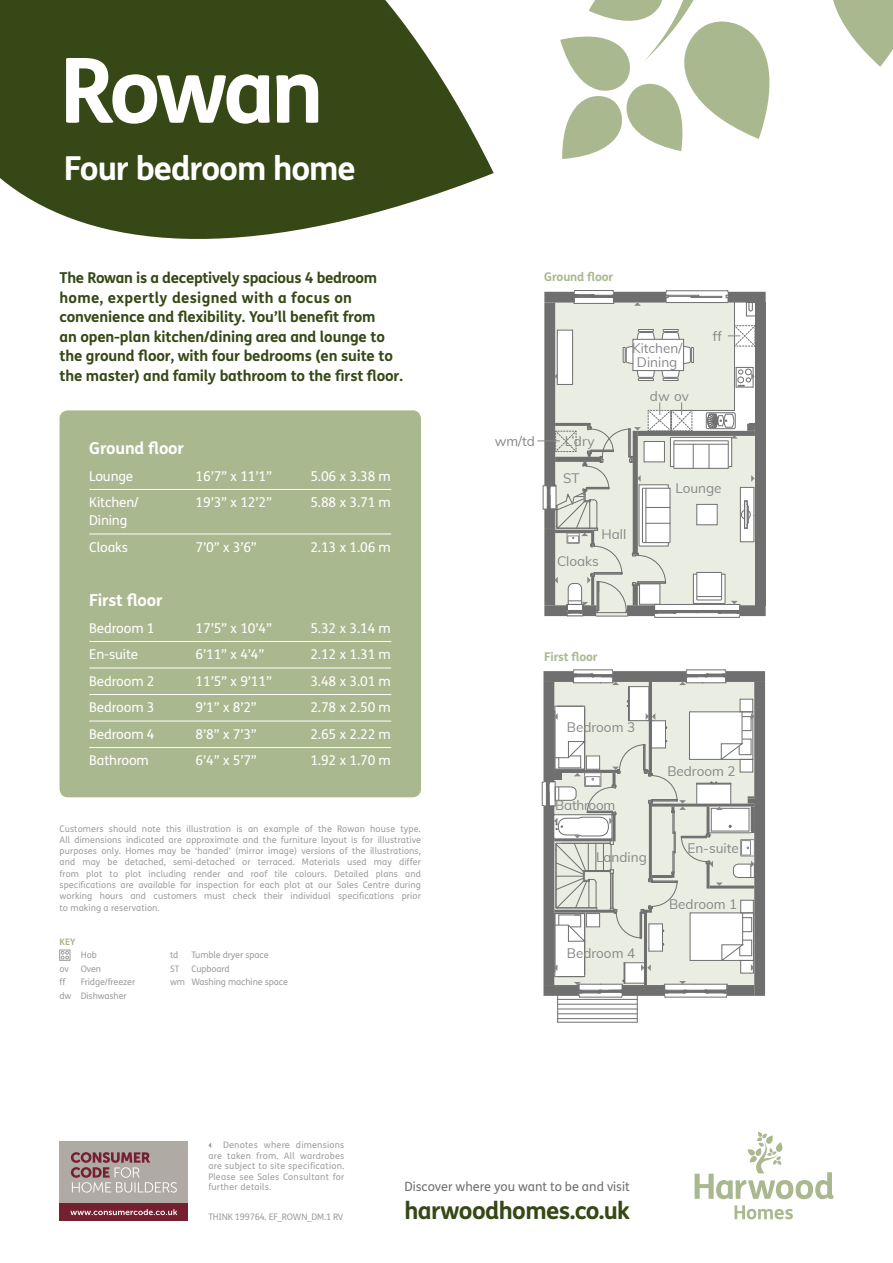
<style>
.page{position:relative;width:893px;height:1263px;background:#fff}
.page>*{position:absolute;margin:0;border:0;box-sizing:border-box;transform-origin:0 0}
.t1{font:700 90px "FS Me";letter-spacing:-.045em;color:#fff}
.t2{font:700 33px "FS Me";letter-spacing:-.035em;color:#fff}
.t3{font:700 24px "FS Me";letter-spacing:-.025em;color:#354815}
.t4{font:700 16.5px "FS Me";letter-spacing:-.01em;color:#fff}
.t5{font:700 15px/19.5px "FS Me";letter-spacing:-.01em;color:#354815}
.t6{font:13.5px/26.5px "FS Me";letter-spacing:-.01em;color:#fff}
.t7{font:13.5px/13.5px "Muli";color:#878787;text-align:center}
.t8{font:13.5px "Muli";letter-spacing:-.02em;color:#878787}
.t9{font:12.75px "FS Me";letter-spacing:-.005em;color:#706f6f}
.t10{font:700 12px "FS Me";letter-spacing:-.01em;color:#aab88f}
.t11{font:9px/11.2px "FS Me";letter-spacing:-.01em;color:#9d9d9c;text-align:justify}
.t12{font:700 9px "FS Me";color:#aab88f}
</style>
<div class="page">
<svg style="left:734px;top:1205px;width:59px;height:14px"></svg>
<svg style="left:695px;top:1132px;width:138px;height:67px"></svg>
<svg style="left:560px;top:0;width:333px;height:159px"></svg>
<svg style="left:0;top:0;width:494px;height:239px;fill:#354815"></svg>
<div style="left:60px;top:410px;width:361px;height:387px;background:#aab88f;border-radius:9px"></div>
<hr style="left:89px;top:489px;width:302px;height:1px;background:#fff">
<hr style="left:89px;top:533px;width:302px;height:1px;background:#fff">
<hr style="left:89px;top:641px;width:302px;height:1px;background:#fff">
<hr style="left:89px;top:667px;width:302px;height:1px;background:#fff">
<hr style="left:89px;top:694px;width:302px;height:1px;background:#fff">
<hr style="left:89px;top:720px;width:302px;height:1px;background:#fff">
<hr style="left:89px;top:747px;width:302px;height:1px;background:#fff">
<div style="left:60px;top:950px;width:10px;height:10px;border:1px solid #9d9d9c"></div>
<svg style="left:61px;top:951px;width:8px;height:8px"></svg>
<div style="left:60px;top:1203px;width:128px;height:17px;background:#752031"></div>
<svg style="left:70px;top:1209px;width:107px;height:6px"></svg>
<div style="left:60px;top:1141px;width:128px;height:62px;background:#b0aaa4"></div>
<svg style="left:71px;top:1152px;width:106px;height:40px"></svg>
<hr style="left:655px;top:617px;width:84px;height:1px;background:#706f6f">
<hr style="left:558px;top:1022px;width:79px;height:1px;background:#706f6f">
<svg style="left:542px;top:670px;width:223px;height:352px"></svg>
<svg style="left:537px;top:290px;width:229px;height:327px"></svg>
<h1 class="t1" style="left:60px;top:21px;width:266px">Rowan</h1>
<h2 class="t2" style="left:64px;top:143px;width:294px">Four bedroom home</h2>
<p class="t5" style="left:60px;top:268px;width:345px">The Rowan is a deceptively spacious 4 bedroom home, expertly designed with a focus on convenience and flexibility. You’ll benefit from<br>an open-plan kitchen/dining area and lounge to the ground floor, with four bedrooms (en suite to the master) and family bathroom to the first floor.</p>
<h3 class="t4" style="left:89px;top:435px;width:96px">Ground floor</h3>
<h3 class="t6" style="left:89px;top:462px;width:45px">Lounge</h3>
<h3 class="t6" style="left:196px;top:462px;width:78px">16’7” x 11’1”</h3>
<h3 class="t6" style="left:310px;top:462px;width:82px">5.06 x 3.38 m</h3>
<h3 class="t6" style="left:89px;top:489px;width:51px">Kitchen/</h3>
<h3 class="t6" style="left:196px;top:489px;width:78px">19’3” x 12’2”</h3>
<h3 class="t6" style="left:310px;top:489px;width:82px">5.88 x 3.71 m</h3>
<h3 class="t6" style="left:89px;top:507px;width:40px">Dining<br>Cloaks</h3>
<h3 class="t6" style="left:196px;top:533px;width:63px">7’0” x 3’6”</h3>
<h3 class="t6" style="left:310px;top:533px;width:82px">2.13 x 1.06 m</h3>
<h3 class="t4" style="left:89px;top:587px;width:75px">First floor</h3>
<h3 class="t6" style="left:89px;top:614px;width:67px">Bedroom 1</h3>
<h3 class="t6" style="left:196px;top:614px;width:78px">17’5” x 10’4”</h3>
<h3 class="t6" style="left:310px;top:614px;width:82px">5.32 x 3.14 m</h3>
<h3 class="t6" style="left:89px;top:641px;width:50px">En-suite</h3>
<h3 class="t6" style="left:196px;top:641px;width:70px">6’11” x 4’4”</h3>
<h3 class="t6" style="left:310px;top:641px;width:82px">2.12 x 1.31 m</h3>
<h3 class="t6" style="left:89px;top:667px;width:67px">Bedroom 2</h3>
<h3 class="t6" style="left:196px;top:667px;width:78px">11’5” x 9’11”</h3>
<h3 class="t6" style="left:310px;top:667px;width:82px">3.48 x 3.01 m</h3>
<h3 class="t6" style="left:89px;top:694px;width:67px">Bedroom 3</h3>
<h3 class="t6" style="left:196px;top:694px;width:63px">9’1” x 8’2”</h3>
<h3 class="t6" style="left:310px;top:694px;width:82px">2.78 x 2.50 m</h3>
<h3 class="t6" style="left:89px;top:720px;width:67px">Bedroom 4</h3>
<h3 class="t6" style="left:196px;top:720px;width:63px">8’8” x 7’3”</h3>
<h3 class="t6" style="left:310px;top:720px;width:82px">2.65 x 2.22 m</h3>
<h3 class="t6" style="left:89px;top:747px;width:61px">Bathroom</h3>
<h3 class="t6" style="left:196px;top:747px;width:63px">6’4” x 5’7”</h3>
<h3 class="t6" style="left:310px;top:747px;width:82px">1.92 x 1.70 m</h3>
<p class="t11" style="left:60px;top:823px;width:363px">Customers should note this illustration is an example of the Rowan house type.<br>All dimensions indicated are approximate and the furniture layout is for illustrative purposes only. Homes may be ‘handed’ (mirror image) versions of the illustrations, and may be detached, semi-detached or terraced. Materials used may differ from plot to plot including render and roof tile colours. Detailed plans and specifications are available for inspection for each plot at our Sales Centre during working hours and customers must check their individual specifications prior to making a reservation.</p>
<p class="t12" style="left:60px;top:935px;width:17px">KEY</p>
<p class="t11" style="left:81px;top:949px;width:17px">Hob</p>
<p class="t11" style="left:60px;top:963px;width:11px">ov</p>
<p class="t11" style="left:81px;top:963px;width:22px">Oven</p>
<p class="t11" style="left:60px;top:976px;width:7px">ff</p>
<p class="t11" style="left:60px;top:975px;width:77px;line-height:13.5px;text-indent:21px">Fridge/freezer dw Dishwasher</p>
<p class="t11" style="left:170px;top:949px;width:10px">td</p>
<p class="t11" style="left:191px;top:949px;width:79px">Tumble dryer space</p>
<p class="t11" style="left:170px;top:963px;width:11px">ST</p>
<p class="t11" style="left:170px;top:962px;width:119px;line-height:13.5px;text-indent:21px">Cupboard<br>wm Washing machine space</p>
<h3 class="t10" style="left:544px;top:268px;width:70px">Ground floor</h3>
<h3 class="t7" style="left:495px;top:433px;width:42px">wm/td</h3>
<h3 class="t7" style="left:632px;top:341px;width:52px">Kitchen/<br>Dining</h3>
<h3 class="t7" style="left:650px;top:388px;width:41px">dw ov</h3>
<h3 class="t7" style="left:713px;top:328px;width:11px">ff</h3>
<h3 class="t7" style="left:565px;top:433px;width:31px">L’dry</h3>
<h3 class="t7" style="left:563px;top:471px;width:18px">ST</h3>
<h3 class="t7" style="left:601px;top:526px;width:26px">Hall</h3>
<h3 class="t7" style="left:557px;top:553px;width:43px">Cloaks</h3>
<h3 class="t7" style="left:675px;top:481px;width:48px">Lounge</h3>
<h3 class="t10" style="left:544px;top:648px;width:55px">First floor</h3>
<h3 class="t7" style="left:567px;top:720px;width:70px">Bedroom 3</h3>
<h3 class="t8" style="left:555px;top:795px;width:62px">Bathroom</h3>
<h3 class="t7" style="left:596px;top:849px;width:52px">Landing</h3>
<h3 class="t7" style="left:567px;top:946px;width:70px">Bedroom 4</h3>
<h3 class="t7" style="left:667px;top:764px;width:70px">Bedroom 2</h3>
<h3 class="t7" style="left:687px;top:841px;width:53px">En-suite</h3>
<h3 class="t7" style="left:669px;top:896px;width:70px">Bedroom 1</h3>
<p class="t11" style="left:208px;top:1139px;width:138px;line-height:10.5px;text-indent:15px">Denotes where dimensions are taken from. All wardrobes are subject to site specification.<br>Please see Sales Consultant for further details.</p>
<p class="t11" style="left:208px;top:1211px;width:137px">THINK 199764. EF_ROWN_DM.1 RV</p>
<h3 class="t9" style="left:404px;top:1177px;width:227px">Discover where you want to be and visit</h3>
<h3 class="t3" style="left:404px;top:1192px;width:227px">harwoodhomes.co.uk</h3>
</div>
